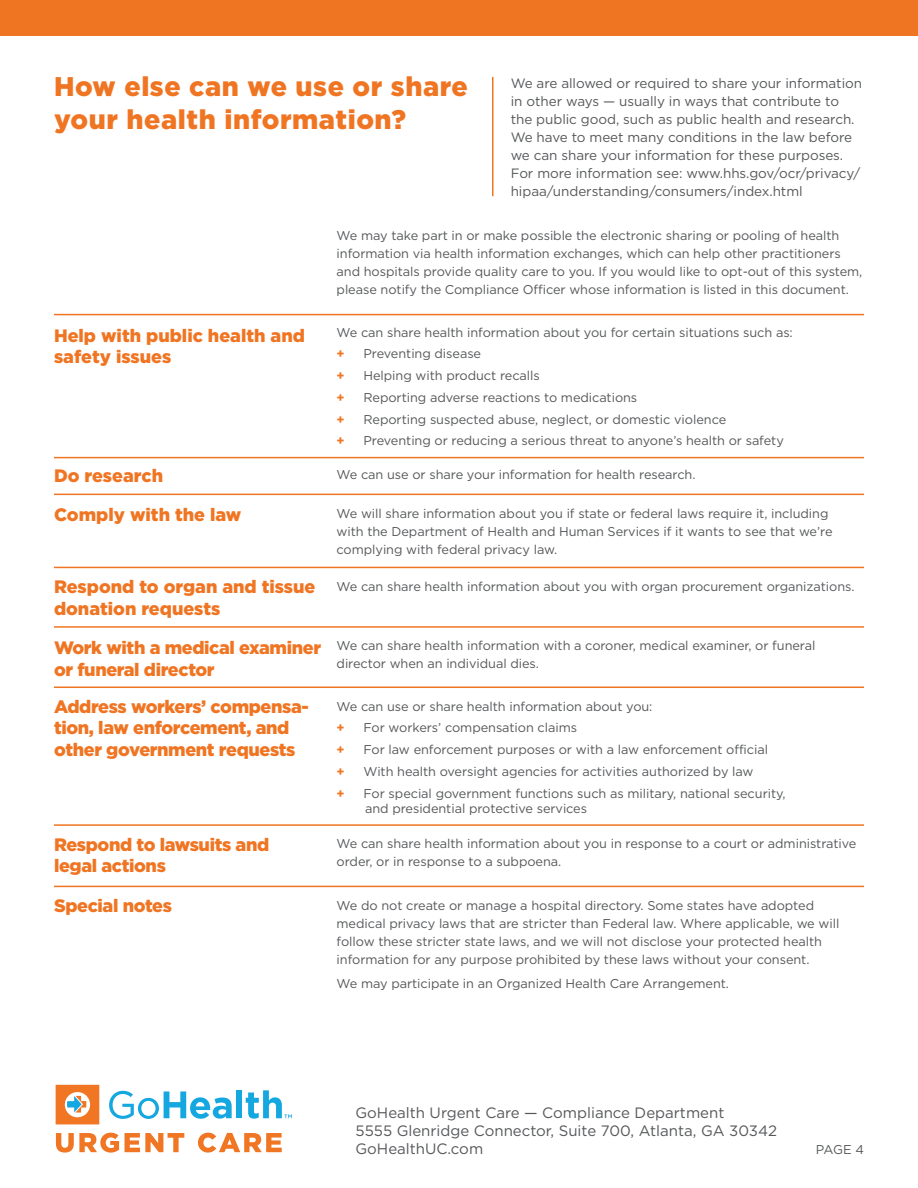
<style>
.page{position:relative;width:918px;height:1188px;background:#fff}
.page>*{position:absolute;margin:0;border:0;box-sizing:border-box;transform-origin:0 0}
.t1{font:900 27px "Gotham HTF";letter-spacing:.02em;color:#f07523}
.t2{font:900 18px/21.6px "Gotham HTF";letter-spacing:-.02em;color:#f07523}
.t3{font:900 18px "Gotham HTF";color:#f07523}
.t4{font:15px/18px "Gotham HTF";color:#555759}
.t5{font:13.5px/18px "Gotham HTF";letter-spacing:-.005em;color:#555759}
.Body_Bullets{font:12.75px/18px "Gotham HTF";letter-spacing:-.005em;color:#555759}
.Body_Bullets-2{font:700 12.75px "Gotham HTF";color:#f07523}
</style>
<div class="page">
<svg style="left:56px;top:1133px;width:63px;height:20px"></svg>
<svg style="left:125px;top:1133px;width:59px;height:19px"></svg>
<svg style="left:198px;top:1133px;width:84px;height:20px"></svg>
<svg style="left:109px;top:1091px;width:123px;height:28px"></svg>
<div style="left:236px;top:1090px;width:6px;height:28px;background:#15a7e0"></div>
<svg style="left:246px;top:1090px;width:46px;height:29px"></svg>
<svg style="left:56px;top:1085px;width:43px;height:39px;background:#e59359"></svg>
<hr style="left:492px;top:77px;width:2px;height:119px;background:#f07523">
<hr style="left:54px;top:457px;width:810px;height:1px;background:#f07523">
<hr style="left:54px;top:314px;width:810px;height:1px;background:#f07523">
<hr style="left:54px;top:494px;width:810px;height:1px;background:#f07523">
<hr style="left:54px;top:567px;width:810px;height:1px;background:#f07523">
<hr style="left:54px;top:626px;width:810px;height:2px;background:#f07523">
<hr style="left:54px;top:687px;width:810px;height:1px;background:#f07523">
<hr style="left:54px;top:824px;width:810px;height:2px;background:#f07523">
<hr style="left:54px;top:886px;width:810px;height:1px;background:#f07523">
<div style="left:0;top:0;width:918px;height:36px;background:#f07523"></div>
<p class="t1" style="left:54px;top:71px;width:415px">How else can we use or share</p>
<p class="t1" style="left:54px;top:103px;width:354px">your health information?</p>
<p class="t5" style="left:511px;top:74px;width:353px">We are allowed or required to share your information in other ways — usually in ways that contribute to the public good, such as public health and research.<br>We have to meet many conditions in the law before we can share your information for these purposes.<br>For more information see: www.hhs.gov/ocr/privacy/</p>
<p class="t5" style="left:511px;top:182px;width:293px">hipaa/understanding/consumers/index.html</p>
<p class="t3" style="left:54px;top:325px;width:252px">Help with public health and</p>
<p class="t3" style="left:54px;top:347px;width:119px">safety issues</p>
<p class="t3" style="left:54px;top:465px;width:111px">Do research</p>
<p class="t3" style="left:54px;top:505px;width:189px">Comply with the law</p>
<p class="t3" style="left:54px;top:576px;width:263px">Respond to organ and tissue</p>
<p class="t3" style="left:54px;top:598px;width:168px">donation requests</p>
<p class="t2" style="left:54px;top:636px;width:269px">Work with a medical examiner or funeral director</p>
<p class="t2" style="left:54px;top:695px;width:256px">Address workers’ compensa&shy;tion, law enforcement, and</p>
<p class="t2" style="left:54px;top:738px;width:243px">other government requests</p>
<p class="t2" style="left:54px;top:833px;width:217px">Respond to lawsuits and</p>
<p class="t2" style="left:54px;top:855px;width:113px">legal actions</p>
<p class="t2" style="left:54px;top:894px;width:120px">Special notes</p>
<p class="Body_Bullets" style="left:337px;top:226px;width:527px">We may take part in or make possible the electronic sharing or pooling of health information via health information exchanges, which can help other practitioners and hospitals provide quality care to you. If you would like to opt-out of this system, please notify the Compliance Officer whose information is listed in this document.</p>
<p class="Body_Bullets" style="left:337px;top:323px;width:458px">We can share health information about you for certain situations such as:</p>
<p class="Body_Bullets-2" style="left:337px;top:347px;width:10px">+</p>
<p class="Body_Bullets" style="left:364px;top:345px;width:119px">Preventing disease</p>
<p class="Body_Bullets-2" style="left:337px;top:368px;width:10px">+</p>
<p class="Body_Bullets" style="left:364px;top:367px;width:178px">Helping with product recalls</p>
<p class="Body_Bullets-2" style="left:337px;top:390px;width:10px">+</p>
<p class="Body_Bullets" style="left:364px;top:388px;width:275px">Reporting adverse reactions to medications</p>
<p class="Body_Bullets-2" style="left:337px;top:412px;width:10px">+</p>
<p class="Body_Bullets" style="left:364px;top:410px;width:364px">Reporting suspected abuse, neglect, or domestic violence</p>
<p class="Body_Bullets-2" style="left:337px;top:434px;width:10px">+</p>
<p class="Body_Bullets" style="left:364px;top:432px;width:422px">Preventing or reducing a serious threat to anyone’s health or safety</p>
<p class="Body_Bullets" style="left:337px;top:465px;width:360px">We can use or share your information for health research.</p>
<p class="Body_Bullets" style="left:337px;top:504px;width:497px">We will share information about you if state or federal laws require it, including with the Department of Health and Human Services if it wants to see that we’re complying with federal privacy law.</p>
<p class="Body_Bullets" style="left:337px;top:577px;width:519px">We can share health information about you with organ procurement organizations.</p>
<p class="Body_Bullets" style="left:337px;top:637px;width:480px">We can share health information with a coroner, medical examiner, or funeral director when an individual dies.</p>
<p class="Body_Bullets" style="left:337px;top:697px;width:317px">We can use or share health information about you:</p>
<p class="Body_Bullets-2" style="left:337px;top:721px;width:10px">+</p>
<p class="Body_Bullets" style="left:364px;top:719px;width:215px">For workers’ compensation claims</p>
<p class="Body_Bullets-2" style="left:337px;top:742px;width:10px">+</p>
<p class="Body_Bullets" style="left:364px;top:740px;width:406px">For law enforcement purposes or with a law enforcement official</p>
<p class="Body_Bullets-2" style="left:337px;top:764px;width:10px">+</p>
<p class="Body_Bullets" style="left:364px;top:762px;width:392px">With health oversight agencies for activities authorized by law</p>
<p class="Body_Bullets-2" style="left:337px;top:786px;width:10px">+</p>
<p class="Body_Bullets" style="left:364px;top:785px;width:424px;line-height:15.8px">For special government functions such as military, national security, and presidential protective services</p>
<p class="Body_Bullets" style="left:337px;top:835px;width:521px">We can share health information about you in response to a court or administrative order, or in response to a subpoena.</p>
<p class="Body_Bullets" style="left:337px;top:896px;width:504px">We do not create or manage a hospital directory. Some states have adopted medical privacy laws that are stricter than Federal law. Where applicable, we will follow these stricter state laws, and we will not disclose your protected health information for any purpose prohibited by these laws without your consent.</p>
<p class="Body_Bullets" style="left:337px;top:974px;width:394px">We may participate in an Organized Health Care Arrangement.</p>
<p class="t4" style="left:356px;top:1104px;width:423px">GoHealth Urgent Care — Compliance Department<br>5555 Glenridge Connector, Suite 700, Atlanta, GA 30342<br>GoHealthUC.com</p>
<p class="Body_Bullets" style="left:816px;top:1141px;width:50px">PAGE 4</p>
</div>
